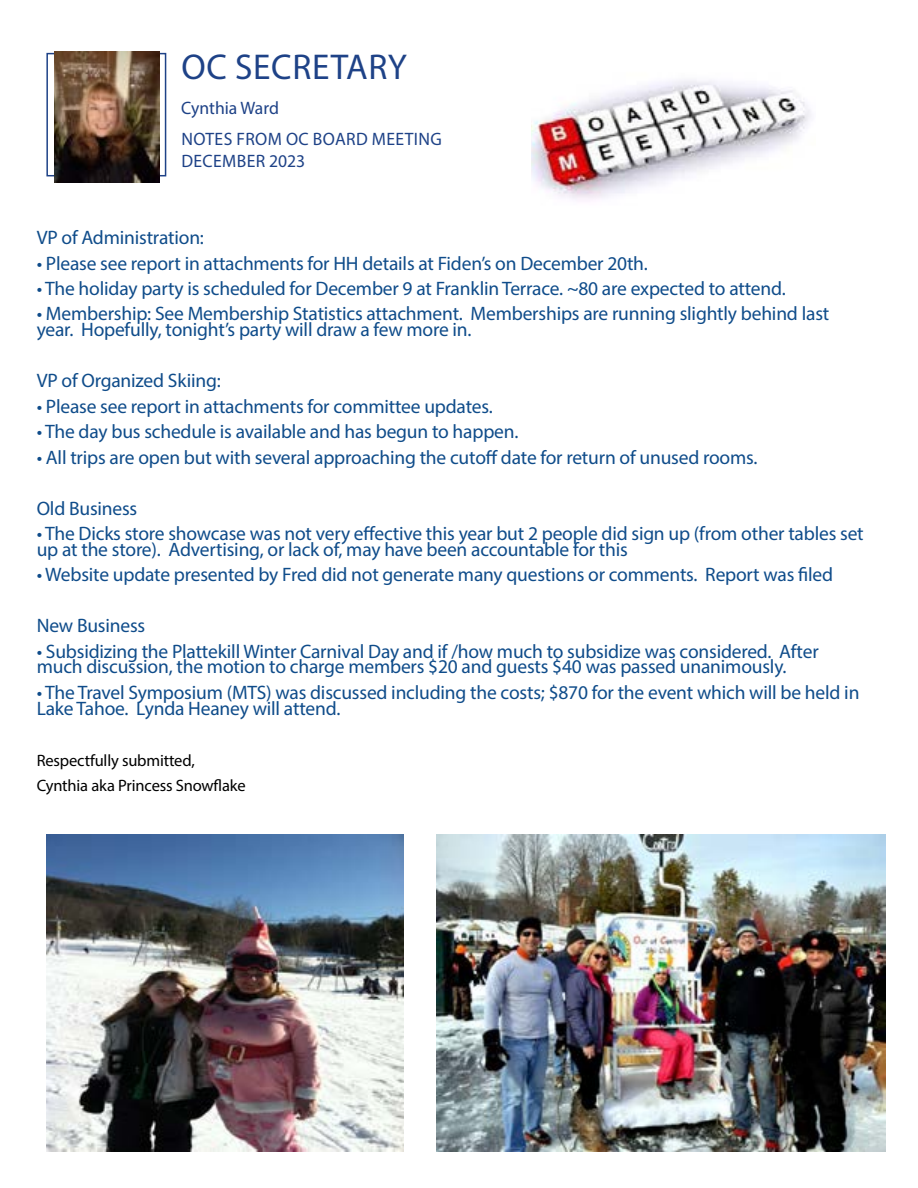
<style>
.page{position:relative;width:918px;height:1188px;background:#fff}
.page>*{position:absolute;margin:0;border:0;box-sizing:border-box;transform-origin:0 0}
.t1{font:36px "Myriad Pro";letter-spacing:.02em;color:#1e4287}
.t2{font:19.5px/15.8px "Myriad Pro";letter-spacing:-.01em;color:#0f4c8a}
.t3{font:18px/31.3px "Myriad Pro";letter-spacing:.02em;color:#1e4287}
.t4{font:16.5px/25.5px "Myriad Pro";letter-spacing:-.01em;color:#000}
</style>
<div class="page">
<div style="left:46px;top:53px;width:120px;height:123px;border:2px solid #1e4287"></div>
<img style="left:54px;top:52px;width:106px;height:131px">
<img style="left:531px;top:80px;width:280px;height:121px">
<img style="left:46px;top:835px;width:357px;height:316px">
<img style="left:437px;top:835px;width:449px;height:316px">
<h1 class="t1" style="left:181px;top:45px;width:227px">OC SECRETARY</h1>
<p class="t3" style="left:181px;top:92px;width:262px">Cynthia Ward<br>NOTES FROM OC BOARD MEETING</p>
<p class="t3" style="left:181px;top:145px;width:125px">DECEMBER 2023</p>
<p class="t2" style="left:37px;top:229px;width:169px">VP of Administration:</p>
<p class="t2" style="left:37px;top:255px;width:613px">• Please see report in attachments for HH details at Fiden’s on December 20th.</p>
<p class="t2" style="left:37px;top:280px;width:751px">• The holiday party is scheduled for December 9 at Franklin Terrace. ~80 are expected to attend.</p>
<p class="t2" style="left:37px;top:306px;width:794px">• Membership: See Membership Statistics attachment. Memberships are running slightly behind last year. Hopefully, tonight’s party will draw a few more in.</p>
<p class="t2" style="left:37px;top:372px;width:186px">VP of Organized Skiing:</p>
<p class="t2" style="left:37px;top:398px;width:458px">• Please see report in attachments for committee updates.</p>
<p class="t2" style="left:37px;top:423px;width:483px">• The day bus schedule is available and has begun to happen.</p>
<p class="t2" style="left:37px;top:449px;width:722px">• All trips are open but with several approaching the cutoff date for return of unused rooms.</p>
<p class="t2" style="left:37px;top:500px;width:102px">Old Business</p>
<p class="t2" style="left:37px;top:525px;width:829px">• The Dicks store showcase was not very effective this year but 2 people did sign up (from other tables set up at the store). Advertising, or lack of, may have been accountable for this</p>
<p class="t2" style="left:37px;top:566px;width:798px">• Website update presented by Fred did not generate many questions or comments. Report was filed</p>
<p class="t2" style="left:37px;top:617px;width:110px">New Business</p>
<p class="t2" style="left:37px;top:643px;width:784px">• Subsidizing the Plattekill Winter Carnival Day and if /how much to subsidize was considered. After much discussion, the motion to charge members $20 and guests $40 was passed unanimously.</p>
<p class="t2" style="left:37px;top:684px;width:824px">• The Travel Symposium (MTS) was discussed including the costs; $870 for the event which will be held in<br>Lake Tahoe. Lynda Heaney will attend.</p>
<p class="t4" style="left:37px;top:747px;width:210px">Respectfully submitted,<br>Cynthia aka Princess Snowflake</p>
</div>
